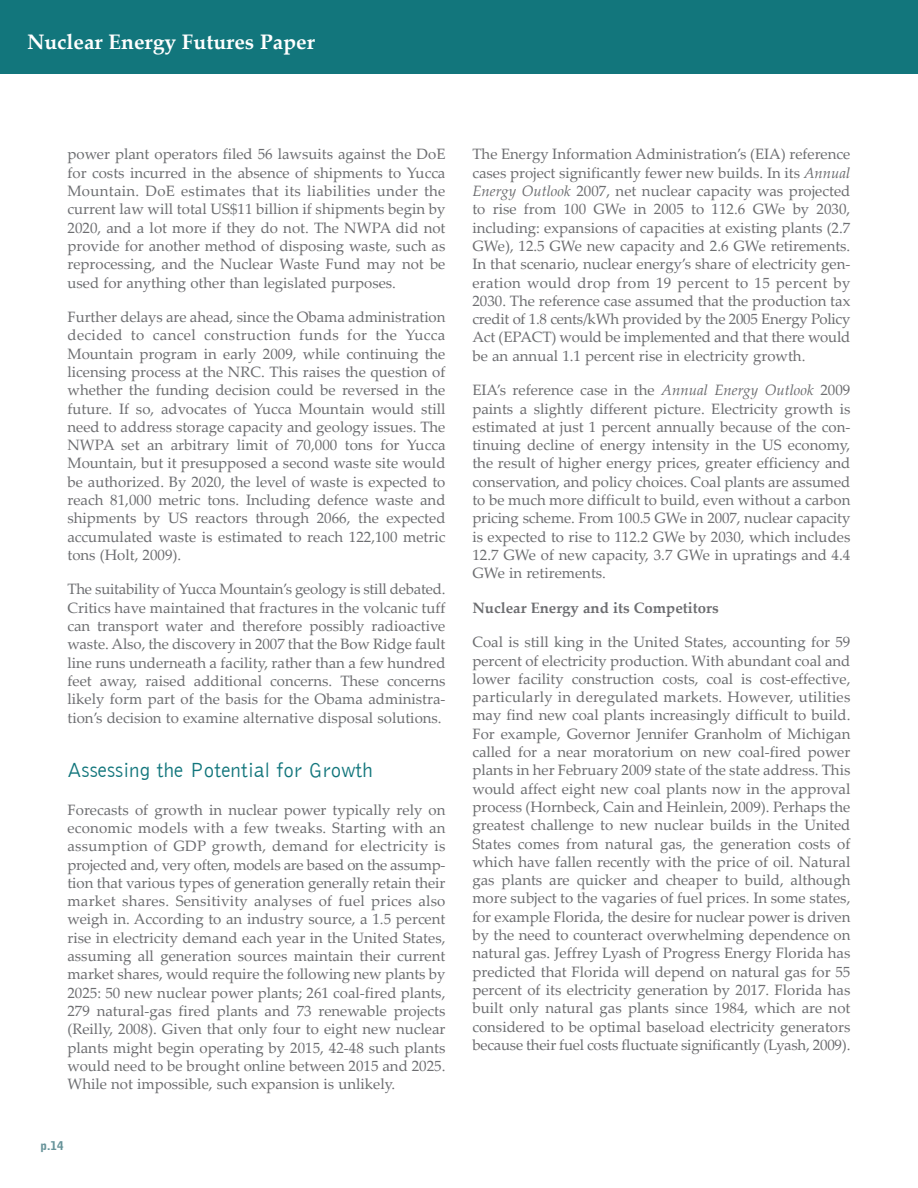
<style>
.page{position:relative;width:918px;height:1188px;background:#fff}
.page>*{position:absolute;margin:0;border:0;box-sizing:border-box;transform-origin:0 0}
.t1{font:300 21px "Bell Gothic";color:#12767c}
.t2{font:700 21px "Palatino Linotype";color:#fff}
.t3{font:15px/18.3px "Palatino Linotype";color:#6c6d70;text-align:justify}
.t4{font:700 15px "Palatino Linotype";color:#6c6d70}
.t5{font:900 12px "Bell Gothic";color:#679399}
.s1{font-style:italic}
</style>
<div class="page">
<div style="left:0;top:0;width:918px;height:74px;background:#12767c"></div>
<h1 class="t2" style="left:27px;top:34px;width:289px">Nuclear energy Futures Paper</h1>
<p class="t3" style="left:67px;top:147px;width:380px">power plant operators filed 56 lawsuits against the DoE for costs incurred in the absence of shipments to Yucca Mountain. DoE estimates that its liabilities under the current law will total US$11 billion if shipments begin by 2020, and a lot more if they do not. The NWPA did not provide for another method of disposing waste, such as reprocessing, and the Nuclear Waste Fund may not be used for anything other than legislated purposes.</p>
<p class="t3" style="left:67px;top:310px;width:380px">Further delays are ahead, since the Obama administration decided to cancel construction funds for the Yucca Mountain program in early 2009, while continuing the licensing process at the NrC. This raises the question of whether the funding decision could be reversed in the future. If so, advocates of Yucca Mountain would still need to address storage capacity and geology issues. The NWPA set an arbitrary limit of 70,000 tons for Yucca Mountain, but it presupposed a second waste site would be authorized. By 2020, the level of waste is expected to reach 81,000 metric tons. Including defence waste and shipments by US reactors through 2066, the expected accumulated waste is estimated to reach 122,100 metric tons (holt, 2009).</p>
<p class="t3" style="left:67px;top:582px;width:380px">The suitability of Yucca Mountain’s geology is still debated.<br>Critics have maintained that fractures in the volcanic tuff can transport water and therefore possibly radioactive waste. Also, the discovery in 2007 that the Bow ridge fault line runs underneath a facility, rather than a few hundred feet away, raised additional concerns. These concerns likely form part of the basis for the Obama administra&shy;tion’s decision to examine alternative disposal solutions.</p>
<h1 class="t1" style="left:68px;top:759px;width:307px">Assessing the Potential for Growth</h1>
<p class="t3" style="left:67px;top:802px;width:380px">Forecasts of growth in nuclear power typically rely on economic models with a few tweaks. Starting with an assumption of GDP growth, demand for electricity is projected and, very often, models are based on the assump&shy;tion that various types of generation generally retain their market shares. Sensitivity analyses of fuel prices also weigh in. According to an industry source, a 1.5 percent rise in electricity demand each year in the United States, assuming all generation sources maintain their current market shares, would require the following new plants by 2025: 50 new nuclear power plants; 261 coal-fired plants, 279 natural-gas fired plants and 73 renewable projects (reilly, 2008). Given that only four to eight new nuclear plants might begin operating by 2015, 42-48 such plants would need to be brought online between 2015 and 2025.<br>While not impossible, such expansion is unlikely.</p>
<p class="t5" style="left:40px;top:1138px;width:25px">p.14</p>
<p class="t3" style="left:472px;top:147px;width:380px">The Energy Information Administration’s (EIA) reference cases project significantly fewer new builds. In its <span class="s1">Annual Energy Outlook</span> 2007, net nuclear capacity was projected to rise from 100 GWe in 2005 to 112.6 GWe by 2030, including: expansions of capacities at existing plants (2.7<br>GWe), 12.5 GWe new capacity and 2.6 GWe retirements.<br>In that scenario, nuclear energy’s share of electricity gen&shy;eration would drop from 19 percent to 15 percent by 2030. The reference case assumed that the production tax credit of 1.8 cents/kWh provided by the 2005 Energy Policy Act (EPACT) would be implemented and that there would be an annual 1.1 percent rise in electricity growth.</p>
<p class="t3" style="left:472px;top:383px;width:380px">EIA’s reference case in the <span class="s1">Annual Energy Outlook</span> 2009 paints a slightly different picture. Electricity growth is estimated at just 1 percent annually because of the con&shy;tinuing decline of energy intensity in the US economy, the result of higher energy prices, greater efficiency and conservation, and policy choices. Coal plants are assumed to be much more difficult to build, even without a carbon pricing scheme. From 100.5 GWe in 2007, nuclear capacity is expected to rise to 112.2 GWe by 2030, which includes 12.7 GWe of new capacity, 3.7 GWe in upratings and 4.4<br>GWe in retirements.</p>
<p class="t4" style="left:472px;top:602px;width:248px">Nuclear energy and its Competitors</p>
<p class="t3" style="left:472px;top:635px;width:380px">Coal is still king in the United States, accounting for 59 percent of electricity production. With abundant coal and lower facility construction costs, coal is cost-effective, particularly in deregulated markets. however, utilities may find new coal plants increasingly difficult to build.<br>For example, Governor Jennifer Granholm of Michigan called for a near moratorium on new coal-fired power plants in her February 2009 state of the state address. This would affect eight new coal plants now in the approval process (hornbeck, Cain and heinlein, 2009). Perhaps the greatest challenge to new nuclear builds in the United States comes from natural gas, the generation costs of which have fallen recently with the price of oil. Natural gas plants are quicker and cheaper to build, although more subject to the vagaries of fuel prices. In some states, for example Florida, the desire for nuclear power is driven by the need to counteract overwhelming dependence on natural gas. Jeffrey Lyash of Progress Energy Florida has predicted that Florida will depend on natural gas for 55 percent of its electricity generation by 2017. Florida has built only natural gas plants since 1984, which are not considered to be optimal baseload electricity generators because their fuel costs fluctuate significantly (Lyash, 2009).</p>
</div>
